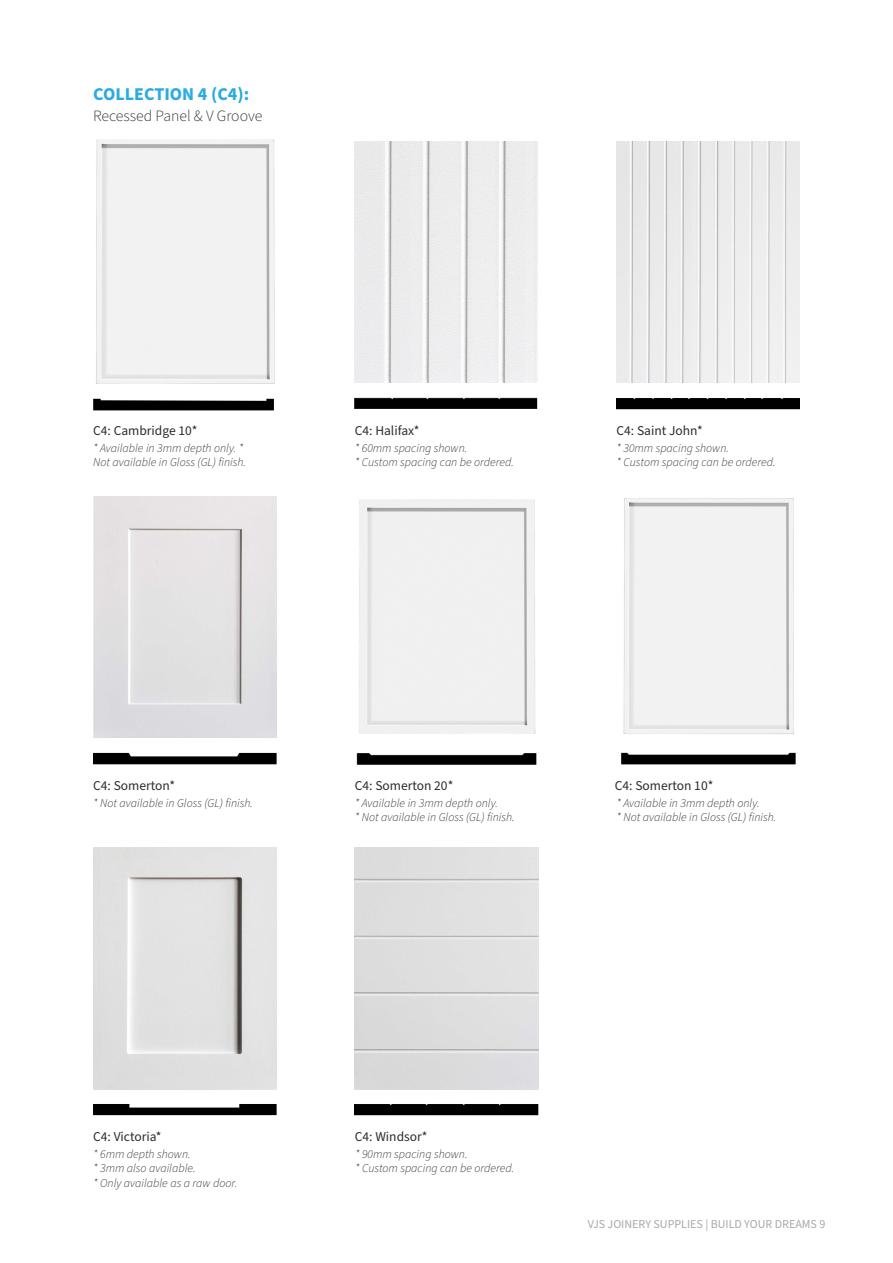
<style>
.page{position:relative;width:893px;height:1263px;background:#fff}
.page>*{position:absolute;margin:0;border:0;box-sizing:border-box;transform-origin:0 0}
.t1{font:700 18px "Source Sans Pro";color:#2babe2}
.t2{font:300 15.75px "Source Sans Pro";color:#323031}
.t3{font:13.5px "Source Sans Pro";color:#2c2c2c}
.t4{font:italic 300 12px/14.4px "Source Sans Pro";color:#2c2c2c}
.t5{font:12px "Source Sans Pro";color:#a7a9ac}
</style>
<div class="page">
<img style="left:96px;top:139px;width:179px;height:245px">
<img style="left:94px;top:496px;width:182px;height:242px">
<img style="left:93px;top:847px;width:183px;height:242px">
<img style="left:355px;top:141px;width:183px;height:242px">
<img style="left:359px;top:499px;width:177px;height:235px">
<img style="left:616px;top:141px;width:184px;height:242px">
<img style="left:623px;top:498px;width:171px;height:236px">
<img style="left:93px;top:752px;width:183px;height:13px">
<img style="left:93px;top:1104px;width:183px;height:12px">
<img style="left:355px;top:397px;width:183px;height:12px">
<img style="left:356px;top:753px;width:181px;height:12px">
<img style="left:355px;top:1104px;width:183px;height:12px">
<img style="left:616px;top:398px;width:184px;height:12px">
<img style="left:621px;top:752px;width:175px;height:13px">
<svg style="left:93px;top:399px;width:181px;height:11px"></svg>
<h1 class="t1" style="left:93px;top:82px;width:158px">COLLECTION 4 (C4):</h1>
<h2 class="t2" style="left:93px;top:106px;width:171px">Recessed Panel &amp; V Groove</h2>
<p class="t3" style="left:93px;top:422px;width:106px">C4: Cambridge 10*</p>
<p class="t3" style="left:355px;top:422px;width:66px">C4: Halifax*</p>
<p class="t4" style="left:93px;top:441px;width:154px">* Available in 3mm depth only. *<br>Not available in Gloss (GL) finish.</p>
<p class="t4" style="left:355px;top:441px;width:161px">* 60mm spacing shown.<br>* Custom spacing can be ordered.</p>
<p class="t3" style="left:616px;top:422px;width:88px">C4: Saint John*</p>
<p class="t4" style="left:616px;top:441px;width:161px">* 30mm spacing shown.<br>* Custom spacing can be ordered.</p>
<p class="t3" style="left:93px;top:776px;width:83px">C4: Somerton*</p>
<p class="t3" style="left:355px;top:776px;width:100px">C4: Somerton 20*</p>
<p class="t3" style="left:615px;top:777px;width:100px">C4: Somerton 10*</p>
<p class="t4" style="left:93px;top:796px;width:161px">* Not available in Gloss (GL) finish.</p>
<p class="t4" style="left:355px;top:796px;width:161px">* Available in 3mm depth only.<br>* Not available in Gloss (GL) finish.</p>
<p class="t4" style="left:616px;top:796px;width:161px">* Available in 3mm depth only.<br>* Not available in Gloss (GL) finish.</p>
<p class="t3" style="left:93px;top:1128px;width:70px">C4: Victoria*</p>
<p class="t4" style="left:93px;top:1147px;width:145px">* 6mm depth shown.<br>* 3mm also available.<br>* Only available as a raw door.</p>
<p class="t3" style="left:355px;top:1128px;width:74px">C4: Windsor*</p>
<p class="t4" style="left:355px;top:1147px;width:161px">* 90mm spacing shown.<br>* Custom spacing can be ordered.</p>
<p class="t5" style="left:588px;top:1216px;width:239px">VJS JOINERY SUPPLIES | BUILD YOUR DREAMS 9</p>
</div>
